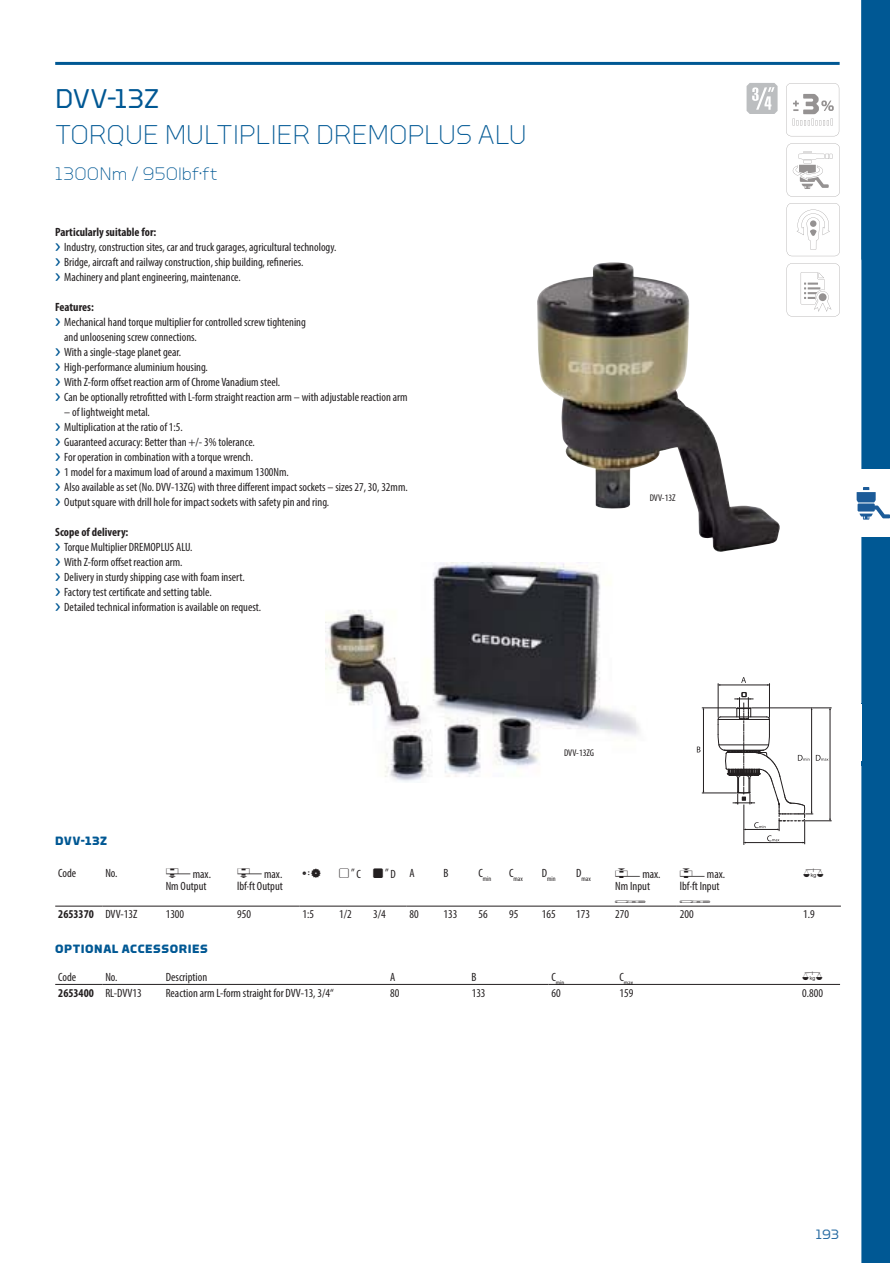
<style>
.page{position:relative;width:893px;height:1263px;background:#fff}
.page>*{position:absolute;margin:0;border:0;box-sizing:border-box;transform-origin:0 0}
.t1{font:300 27px "GEDORE Type";letter-spacing:-.005em;color:#005894}
.t2{font:27px "GEDORE Type";letter-spacing:.005em;color:#005894}
.t3{font:300 18px "GEDORE Type";letter-spacing:.01em;color:#005894}
.t4{font:13.5px "GEDORE Type";color:#2b6da3}
.t5{font:condensed 12px/15px "Myriad Pro";color:#231f20}
.t6{font:700 12px "GEDORE Type";letter-spacing:.04em;color:#005894}
.t7{font:700 condensed 12px "Myriad Pro";color:#231f20}
.t8{font:12px "Gedore";color:#231f20}
.t9{font:12px "Gedore Font 2";color:#231f20}
.t10{font:12px "Gedore Font 3";color:#231f20}
.t11{font:condensed 9.75px "Myriad Pro";color:#231f20}
.t12{font:condensed 7.05px "Myriad Pro";color:#231f20}
.s1{font-weight:700}
.s2{font-family:"GEDORE Type";font-stretch:normal;font-size:16.8px;color:#005894}
.s3{font-family:"Gedore Font 2";font-stretch:normal}
.s4{font-family:"Gedore";font-stretch:normal}
.s5{font-weight:400}
</style>
<div class="page">
<img style="left:537px;top:262px;width:180px;height:289px">
<svg style="left:697px;top:747px;width:3px;height:5px"></svg>
<hr style="left:702px;top:708px;width:33px;height:1px;background:#231f20">
<hr style="left:702px;top:793px;width:34px;height:1px;background:#231f20">
<hr style="left:703px;top:710px;width:1px;height:81px;background:#231f20">
<img style="left:325px;top:562px;width:314px;height:220px">
<hr style="left:55px;top:906px;width:47px;height:1px;background:#231f20">
<hr style="left:102px;top:906px;width:198px;height:1px;background:#231f20">
<hr style="left:300px;top:906px;width:107px;height:1px;background:#231f20">
<hr style="left:407px;top:906px;width:270px;height:1px;background:#231f20">
<hr style="left:677px;top:906px;width:164px;height:1px;background:#231f20">
<hr style="left:55px;top:984px;width:47px;height:1px;background:#231f20">
<hr style="left:102px;top:984px;width:446px;height:1px;background:#231f20">
<hr style="left:548px;top:984px;width:292px;height:1px;background:#231f20">
<hr style="left:55px;top:62px;width:784px;height:3px;background:#005894">
<svg style="left:717px;top:0;width:172px;height:1263px"></svg>
<div style="left:861px;top:703px;width:18px;height:63px;background:#005894"></div>
<div style="left:850px;top:704px;width:11px;height:56px;background:#fff"></div>
<h1 class="t2" style="left:55px;top:83px;width:105px">DVV-13Z</h1>
<h1 class="t1" style="left:55px;top:125px;width:473px">TORQUE MULTIPLIER DREMOPLUS ALU</h1>
<h2 class="t3" style="left:55px;top:167px;width:164px">1300Nm / 950lbf·ft</h2>
<p class="t5" style="left:55px;top:225px;width:283px"><span class="s1">Particularly suitable for:<br></span><span class="s2">›</span> Industry, construction sites, car and truck garages, agricultural technology. <span class="s2">›</span> Bridge, aircraft and railway construction, ship building, refineries.<br><span class="s2">›</span> Machinery and plant engineering, maintenance.</p>
<p class="t7" style="left:55px;top:300px;width:40px">Features:</p>
<p class="t5" style="left:55px;top:315px;width:252px"><span class="s2">›</span> Mechanical hand torque multiplier for controlled screw tightening</p>
<p class="t5" style="left:64px;top:330px;width:134px">and unloosening screw connections.</p>
<p class="t5" style="left:55px;top:345px;width:127px"><span class="s2">›</span> With a single-stage planet gear.</p>
<p class="t5" style="left:55px;top:360px;width:154px"><span class="s2">›</span> High-performance aluminium housing.</p>
<p class="t5" style="left:55px;top:375px;width:226px"><span class="s2">›</span> With Z-form offset reaction arm of Chrome Vanadium steel.</p>
<p class="t5" style="left:55px;top:390px;width:354px"><span class="s2">›</span> Can be optionally retrofitted with L-form straight reaction arm – with adjustable reaction arm</p>
<p class="t5" style="left:55px;top:405px;width:354px;text-indent:9px">– of lightweight metal.<br><span class="s2">›</span> Multiplication at the ratio of 1:5.<br><span class="s2">›</span> Guaranteed accuracy: Better than +/- 3% tolerance.<br><span class="s2">›</span> For operation in combination with a torque wrench.<br><span class="s2">›</span> 1 model for a maximum load of around a maximum 1300Nm.<br><span class="s2">›</span> Also available as set (No. DVV-13ZG) with three different impact sockets – sizes 27, 30, 32mm. <span class="s2">›</span> Output square with drill hole for impact sockets with safety pin and ring.</p>
<p class="t5" style="left:55px;top:525px;width:207px"><span class="s1">Scope of delivery:<br></span><span class="s2">›</span> Torque Multiplier DREMOPLUS ALU.<br><span class="s2">›</span> With Z-form offset reaction arm.<br><span class="s2">›</span> Delivery in sturdy shipping case with foam insert.<br><span class="s2">›</span> Factory test certificate and setting table.<br><span class="s2">›</span> Detailed technical information is available on request.</p>
<p class="t6" style="left:55px;top:837px;width:53px">DVV-13Z</p>
<p class="t11" style="left:564px;top:749px;width:32px">DVV-13ZG</p>
<p class="t11" style="left:650px;top:494px;width:27px">DVV-13Z</p>
<p class="t5" style="left:58px;top:866px;width:19px">Code</p>
<p class="t5" style="left:105px;top:866px;width:14px">No.</p>
<p class="t5" style="left:166px;top:868px;width:47px;line-height:12.8px"><span class="s3">&lt;</span> max.<br>Nm Output</p>
<p class="t5" style="left:237px;top:868px;width:47px;line-height:12.8px"><span class="s3">&lt;</span> max. lbf·ft Output</p>
<p class="t10" style="left:303px;top:866px;width:20px">g</p>
<p class="t8" style="left:339px;top:866px;width:12px">Q</p>
<p class="t5" style="left:351px;top:859px;width:5px">„</p>
<p class="t5" style="left:357px;top:867px;width:28px">C <span class="s4">a</span></p>
<p class="t5" style="left:385px;top:859px;width:5px">„</p>
<p class="t5" style="left:391px;top:867px;width:26px">D A</p>
<p class="t5" style="left:444px;top:866px;width:6px">B</p>
<p class="t12" style="left:478px;top:876px;width:14px"><sup>C</sup>min</p>
<p class="t12" style="left:509px;top:876px;width:15px"><sup>C</sup>max</p>
<p class="t12" style="left:542px;top:876px;width:15px"><sup>D</sup>min</p>
<p class="t12" style="left:576px;top:876px;width:16px"><sup>D</sup>max</p>
<p class="t5" style="left:615px;top:868px;width:47px;line-height:12.8px"><span class="s3">;</span> max.<br>Nm Input</p>
<p class="t9" style="left:615px;top:892px;width:33px">$</p>
<p class="t5" style="left:680px;top:868px;width:47px;line-height:12.8px"><span class="s3">;</span> max. lbf·ft Input</p>
<p class="t9" style="left:680px;top:892px;width:33px">$</p>
<p class="t8" style="left:803px;top:866px;width:22px">0</p>
<p class="t7" style="left:58px;top:907px;width:81px">2653370 <span class="s5">DVV-13Z</span></p>
<p class="t5" style="left:166px;top:908px;width:20px">1300</p>
<p class="t5" style="left:237px;top:908px;width:15px">950</p>
<p class="t5" style="left:303px;top:908px;width:13px">1:5</p>
<p class="t5" style="left:339px;top:908px;width:14px">1/2</p>
<p class="t5" style="left:373px;top:908px;width:14px">3/4</p>
<p class="t5" style="left:410px;top:908px;width:11px">80</p>
<p class="t5" style="left:444px;top:908px;width:15px">133</p>
<p class="t5" style="left:478px;top:908px;width:11px">56</p>
<p class="t5" style="left:509px;top:908px;width:11px">95</p>
<p class="t5" style="left:542px;top:908px;width:15px">165</p>
<p class="t5" style="left:576px;top:908px;width:15px">173</p>
<p class="t5" style="left:615px;top:908px;width:15px">270</p>
<p class="t5" style="left:680px;top:908px;width:15px">200</p>
<p class="t5" style="left:803px;top:908px;width:13px">1.9</p>
<p class="t6" style="left:55px;top:944px;width:154px">OPTIONAL ACCESSORIES</p>
<p class="t5" style="left:58px;top:970px;width:19px">Code</p>
<p class="t5" style="left:105px;top:970px;width:14px">No.</p>
<p class="t5" style="left:166px;top:970px;width:43px">Description</p>
<p class="t5" style="left:390px;top:970px;width:7px">A</p>
<p class="t5" style="left:472px;top:970px;width:6px">B</p>
<p class="t12" style="left:551px;top:980px;width:14px"><sup>C</sup>min</p>
<p class="t12" style="left:619px;top:980px;width:15px"><sup>C</sup>max</p>
<p class="t8" style="left:802px;top:970px;width:22px">0</p>
<p class="t5" style="left:58px;top:986px;width:85px"><span class="s1">2653400</span> RL-DVV13</p>
<p class="t5" style="left:166px;top:986px;width:170px">Reaction arm L-form straight for DVV-13, 3/4“</p>
<p class="t5" style="left:390px;top:986px;width:11px">80</p>
<p class="t5" style="left:472px;top:986px;width:15px">133</p>
<p class="t5" style="left:551px;top:986px;width:11px">60</p>
<p class="t5" style="left:619px;top:986px;width:15px">159</p>
<p class="t5" style="left:802px;top:986px;width:22px">0.800</p>
<p class="t4" style="left:816px;top:1226px;width:25px">193</p>
</div>
